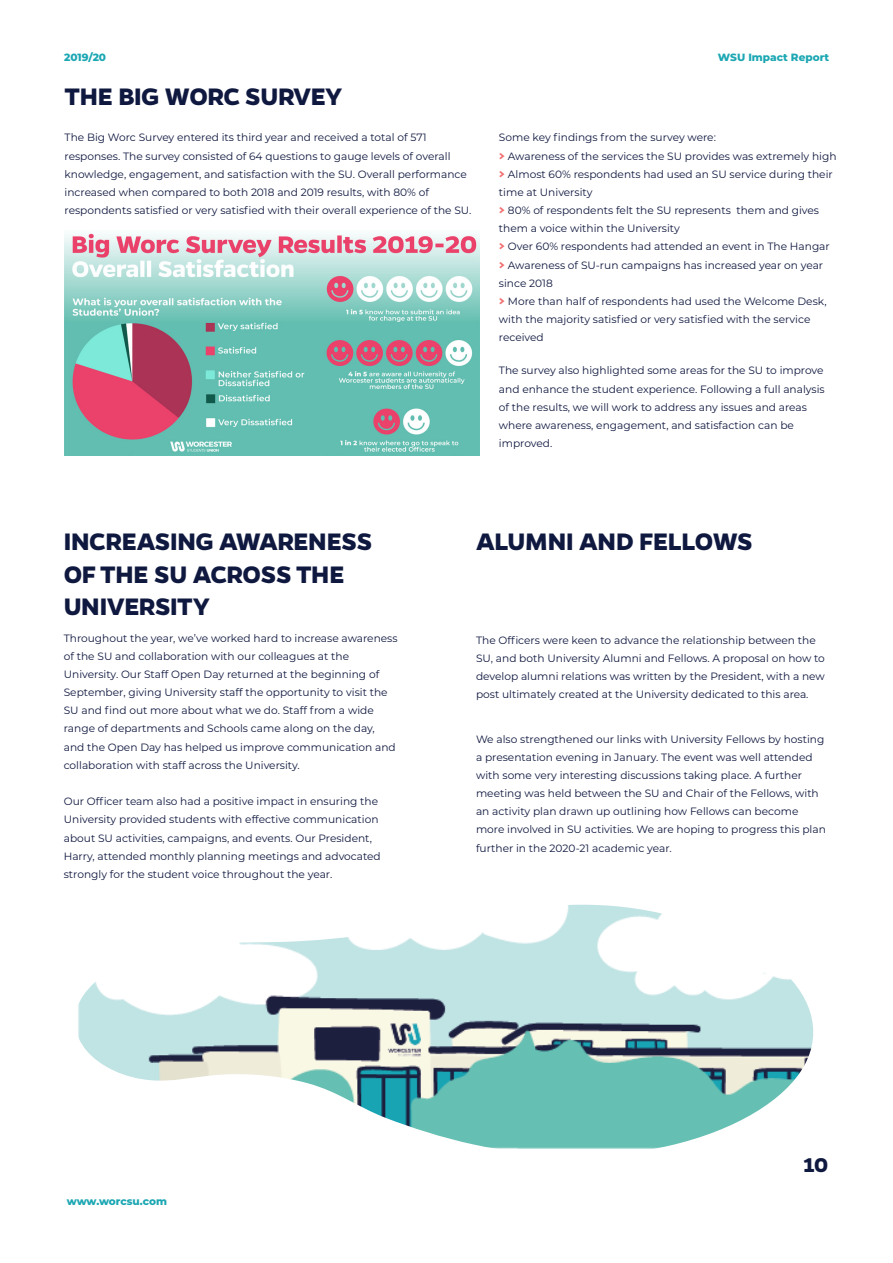
<style>
.page{position:relative;width:893px;height:1263px;background:#fff}
.page>*{position:absolute;margin:0;border:0;box-sizing:border-box;transform-origin:0 0}
.t1{font:700 27px "Gentona";letter-spacing:-.015em;color:#0f183f}
.t2{font:700 22.5px "Gentona";color:#0f183f}
.t3{font:10.65px/18.1px "Montserrat";color:#0f183f}
.t4{font:800 10.5px "Montserrat";color:#1ca7b3}
.s1{font-family:"Gentona";font-weight:700;font-size:15px;color:#f26f70}
</style>
<div class="page">
<img style="left:78px;top:905px;width:736px;height:244px">
<img style="left:65px;top:233px;width:415px;height:222px">
<p class="t4" style="left:64px;top:50px;width:44px">2019/20</p>
<p class="t4" style="left:718px;top:50px;width:113px">WSU Impact Report</p>
<p class="t1" style="left:65px;top:81px;width:279px">THE BIG WORC SURVEY</p>
<p class="t3" style="left:65px;top:128px;width:363px">The Big Worc Survey entered its third year and received a total of 571</p>
<p class="t3" style="left:65px;top:146px;width:387px">responses. The survey consisted of 64 questions to gauge levels of overall</p>
<p class="t3" style="left:65px;top:164px;width:404px">knowledge, engagement, and satisfaction with the SU. Overall performance</p>
<p class="t3" style="left:65px;top:183px;width:366px">increased when compared to both 2018 and 2019 results, with 80% of</p>
<p class="t3" style="left:65px;top:201px;width:408px">respondents satisfied or very satisfied with their overall experience of the SU.</p>
<p class="t3" style="left:499px;top:128px;width:218px">Some key findings from the survey were:</p>
<p class="t3" style="left:499px;top:146px;width:339px"><span class="s1">&gt;</span> Awareness of the services the SU provides was extremely high</p>
<p class="t3" style="left:499px;top:164px;width:335px"><span class="s1">&gt;</span> Almost 60% respondents had used an SU service during their</p>
<p class="t3" style="left:499px;top:183px;width:95px">time at University</p>
<p class="t3" style="left:499px;top:201px;width:322px"><span class="s1">&gt;</span> 80% of respondents felt the SU represents them and gives</p>
<p class="t3" style="left:499px;top:219px;width:182px">them a voice within the University</p>
<p class="t3" style="left:499px;top:237px;width:332px"><span class="s1">&gt;</span> Over 60% respondents had attended an event in The Hangar</p>
<p class="t3" style="left:499px;top:255px;width:326px"><span class="s1">&gt;</span> Awareness of SU-run campaigns has increased year on year</p>
<p class="t3" style="left:499px;top:274px;width:55px">since 2018</p>
<p class="t3" style="left:499px;top:292px;width:329px"><span class="s1">&gt;</span> More than half of respondents had used the Welcome Desk,</p>
<p class="t3" style="left:499px;top:310px;width:313px">with the majority satisfied or very satisfied with the service</p>
<p class="t3" style="left:499px;top:328px;width:46px">received</p>
<p class="t3" style="left:499px;top:361px;width:326px">The survey also highlighted some areas for the SU to improve</p>
<p class="t3" style="left:499px;top:379px;width:327px">and enhance the student experience. Following a full analysis</p>
<p class="t3" style="left:499px;top:397px;width:310px">of the results, we will work to address any issues and areas</p>
<p class="t3" style="left:499px;top:416px;width:297px">where awareness, engagement, and satisfaction can be</p>
<p class="t3" style="left:499px;top:434px;width:55px">improved.</p>
<p class="t1" style="left:64px;top:526px;width:310px">INCREASING AWARENESS</p>
<p class="t1" style="left:64px;top:558px;width:282px">OF THE SU ACROSS THE</p>
<p class="t1" style="left:64px;top:591px;width:148px">UNIVERSITY</p>
<p class="t3" style="left:64px;top:628px;width:335px">Throughout the year, we’ve worked hard to increase awareness of the SU and collaboration with our colleagues at the</p>
<p class="t3" style="left:64px;top:665px;width:334px">University. Our Staff Open Day returned at the beginning of September, giving University staff the opportunity to visit the SU and find out more about what we do. Staff from a wide range of departments and Schools came along on the day, and the Open Day has helped us improve communication and collaboration with staff across the University.</p>
<p class="t3" style="left:64px;top:792px;width:316px">Our Officer team also had a positive impact in ensuring the</p>
<p class="t3" style="left:64px;top:810px;width:319px">University provided students with effective communication about SU activities, campaigns, and events. Our President, Harry, attended monthly planning meetings and advocated strongly for the student voice throughout the year.</p>
<p class="t1" style="left:476px;top:526px;width:278px">ALUMNI AND FELLOWS</p>
<p class="t3" style="left:476px;top:631px;width:350px">The Officers were keen to advance the relationship between the SU, and both University Alumni and Fellows. A proposal on how to develop alumni relations was written by the President, with a new post ultimately created at the University dedicated to this area.</p>
<p class="t3" style="left:476px;top:729px;width:351px">We also strengthened our links with University Fellows by hosting a presentation evening in January. The event was well attended with some very interesting discussions taking place. A further meeting was held between the SU and Chair of the Fellows, with an activity plan drawn up outlining how Fellows can become more involved in SU activities. We are hoping to progress this plan further in the 2020-21 academic year.</p>
<p class="t4" style="left:67px;top:1193px;width:102px">www.worcsu.com</p>
<p class="t2" style="left:803px;top:1152px;width:26px">10</p>
</div>
